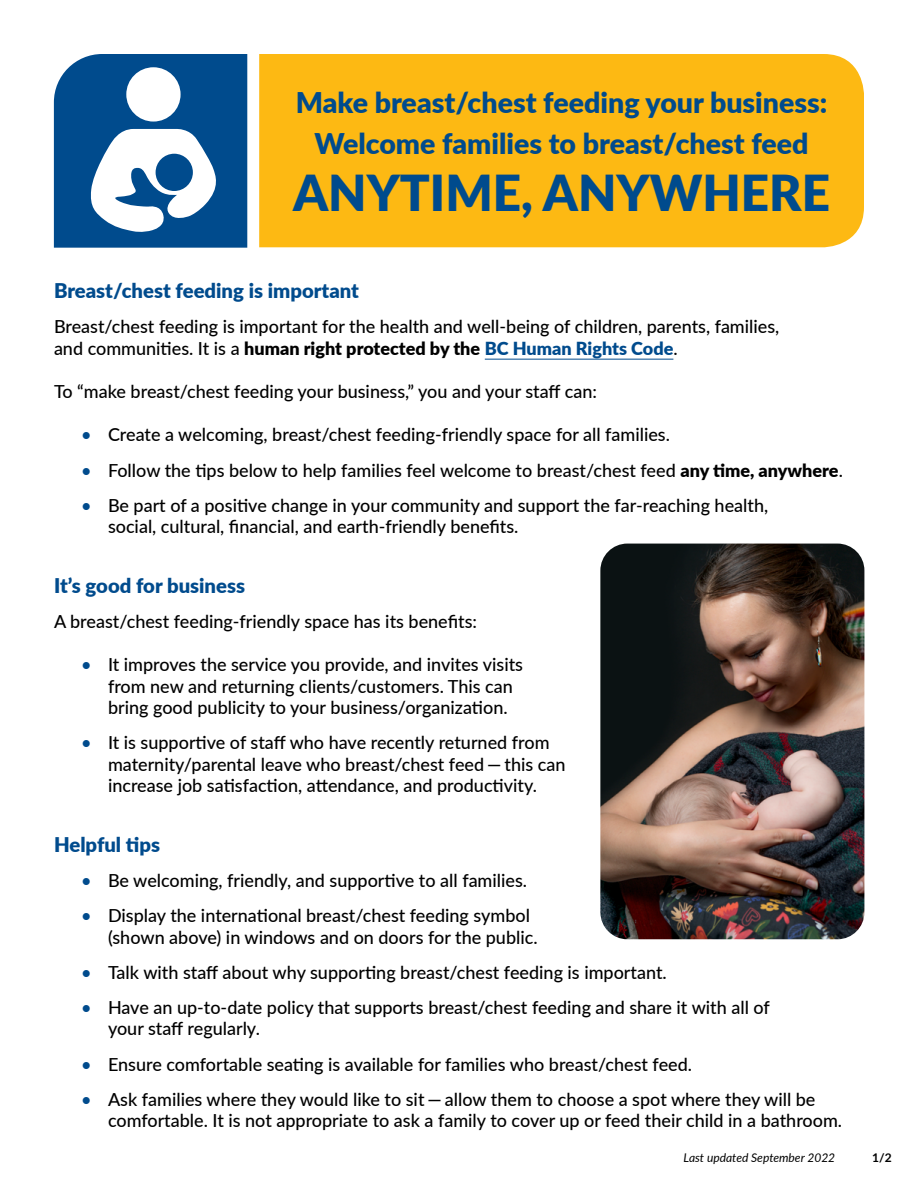
<style>
.page{position:relative;width:918px;height:1188px;background:#fff}
.page>*{position:absolute;margin:0;border:0;box-sizing:border-box;transform-origin:0 0}
.t1{font:900 49.5px "Lato";color:#004b8d}
.t2{font:900 28.5px "Lato";color:#004b8d}
.t3{font:900 20.25px "Lato";color:#004b8d}
.t4{font:500 18px/21.6px "Lato";color:#000}
.t5{font:italic 12px "Lato";color:#000}
.t6{font:700 12px "Lato";color:#000}
.s1{font-weight:900}
.s2{font-weight:900;color:#004b8d}
.s3{color:#004b8d}
</style>
<div class="page">
<div style="left:259px;top:54px;width:605px;height:193px;background:#fdb913"></div>
<hr style="left:485px;top:359px;width:188px;height:1px;background:#004b8d">
<img style="left:600px;top:544px;width:264px;height:395px">
<svg style="left:54px;top:54px;width:193px;height:194px"></svg>
<p class="t2" style="left:296px;top:81px;width:533px">Make breast/chest feeding your business:</p>
<p class="t2" style="left:315px;top:122px;width:496px">Welcome families to breast/chest feed</p>
<p class="t1" style="left:293px;top:156px;width:539px">ANYTIME, ANYWHERE</p>
<p class="t3" style="left:54px;top:276px;width:306px">Breast/chest feeding is important</p>
<p class="t4" style="left:54px;top:315px;width:727px">Breast/chest feeding is important for the health and well-being of children, parents, families, and communities. It is a <span class="s1">human right protected by the</span> <span class="s2">BC Human Rights Code</span>.</p>
<p class="t4" style="left:54px;top:380px;width:545px">To “make breast/chest feeding your business,” you and your staff can:</p>
<p class="t4" style="left:81px;top:423px;width:591px"><span class="s3">•</span> Create a welcoming, breast/chest feeding-friendly space for all families.</p>
<p class="t4" style="left:81px;top:458px;width:763px"><span class="s3">•</span> Follow the tips below to help families feel welcome to breast/chest feed <span class="s1">any time, anywhere</span>.</p>
<p class="t4" style="left:108px;top:493px;width:662px;text-indent:-27px"><span class="s3">•</span> Be part of a positive change in your community and support the far-reaching health, social, cultural, financial, and earth-friendly benefits.</p>
<p class="t3" style="left:54px;top:570px;width:193px">It’s good for business</p>
<p class="t4" style="left:54px;top:610px;width:425px">A breast/chest feeding-friendly space has its benefits:</p>
<p class="t4" style="left:108px;top:653px;width:417px;text-indent:-27px"><span class="s3">•</span> It improves the service you provide, and invites visits from new and returning clients/customers. This can bring good publicity to your business/organization.</p>
<p class="t4" style="left:108px;top:731px;width:459px;text-indent:-27px"><span class="s3">•</span> It is supportive of staff who have recently returned from maternity/parental leave who breast/chest feed — this can increase job satisfaction, attendance, and productivity.</p>
<p class="t3" style="left:54px;top:829px;width:108px">Helpful tips</p>
<p class="t4" style="left:81px;top:869px;width:448px"><span class="s3">•</span> Be welcoming, friendly, and supportive to all families.</p>
<p class="t4" style="left:108px;top:904px;width:431px;text-indent:-27px"><span class="s3">•</span> Display the international breast/chest feeding symbol (shown above) in windows and on doors for the public.</p>
<p class="t4" style="left:81px;top:961px;width:587px"><span class="s3">•</span> Talk with staff about why supporting breast/chest feeding is important.</p>
<p class="t4" style="left:108px;top:996px;width:663px;text-indent:-27px"><span class="s3">•</span> Have an up-to-date policy that supports breast/chest feeding and share it with all of your staff regularly.</p>
<p class="t4" style="left:81px;top:1052px;width:613px"><span class="s3">•</span> Ensure comfortable seating is available for families who breast/chest feed.</p>
<p class="t4" style="left:108px;top:1087px;width:736px;text-indent:-27px"><span class="s3">•</span> Ask families where they would like to sit — allow them to choose a spot where they will be comfortable. It is not appropriate to ask a family to cover up or feed their child in a bathroom.</p>
<p class="t5" style="left:684px;top:1149px;width:153px">Last updated September 2022</p>
<p class="t6" style="left:872px;top:1149px;width:21px">1/2</p>
</div>
